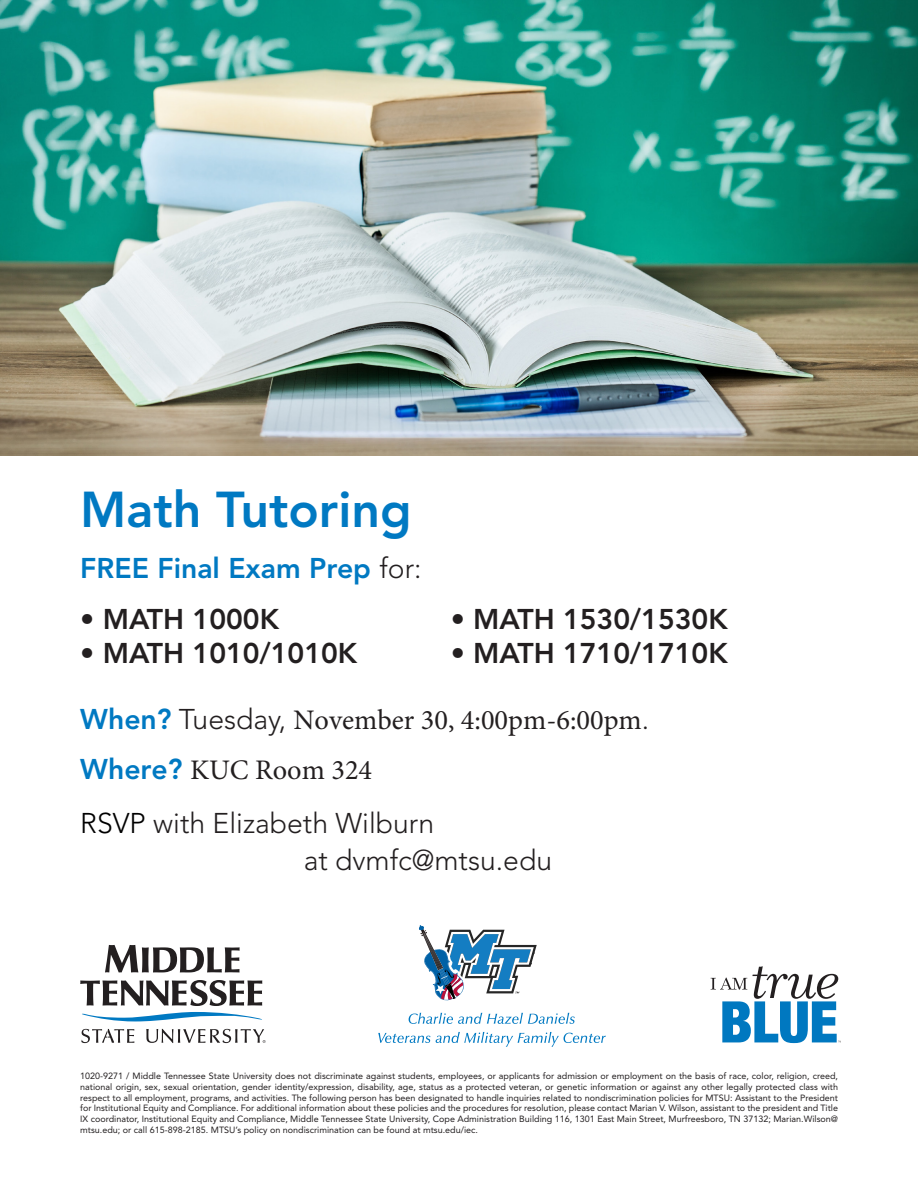
<style>
.page{position:relative;width:918px;height:1188px;background:#fff}
.page>*{position:absolute;margin:0;border:0;box-sizing:border-box;transform-origin:0 0}
.t1{font:800 49.95px "Avenir LT Std";color:#0079c2}
.t2{font:800 28.35px "Avenir LT Std";color:#231f20}
.t3{font:28.35px/50.6px "Minion Pro";color:#231f20}
.t4{font:300 28.35px "Avenir LT Std";color:#231f20}
.t5{font:800 28.35px "Avenir LT Std";color:#0079c2}
.t6{font:9px/10.8px "Avenir LT Std";color:#231f20;text-align:justify}
.s1{font-weight:300;color:#231f20}
.s2{font-family:"Avenir LT Std";font-weight:800;color:#0079c2}
.s3{font-family:"Avenir LT Std";font-weight:300}
.s4{color:#000}
</style>
<div class="page">
<svg style="left:378px;top:1033px;width:52px;height:10px"></svg>
<svg style="left:436px;top:1032px;width:170px;height:15px"></svg>
<svg style="left:409px;top:925px;width:166px;height:99px"></svg>
<svg style="left:711px;top:966px;width:130px;height:77px"></svg>
<svg style="left:105px;top:945px;width:135px;height:27px"></svg>
<svg style="left:80px;top:980px;width:182px;height:26px"></svg>
<svg style="left:82px;top:1012px;width:180px;height:9px"></svg>
<svg style="left:81px;top:1029px;width:185px;height:14px"></svg>
<img style="left:0;top:0;width:918px;height:456px">
<p class="t1" style="left:80px;top:480px;width:333px">Math Tutoring</p>
<p class="t5" style="left:80px;top:552px;width:343px">FREE Final Exam Prep <span class="s1">for:</span></p>
<p class="t2" style="left:80px;top:603px;width:200px">• MATH 1000K</p>
<p class="t2" style="left:451px;top:603px;width:279px">• MATH 1530/1530K</p>
<p class="t2" style="left:80px;top:637px;width:279px">• MATH 1010/1010K</p>
<p class="t2" style="left:451px;top:637px;width:279px">• MATH 1710/1710K</p>
<p class="t3" style="left:80px;top:695px;width:570px"><span class="s2">When?</span> <span class="s3">Tuesday,</span> November 30, 4:00pm-6:00pm<span class="s3">.<br></span><span class="s2">Where?</span> KUC Room 324</p>
<p class="t4" style="left:80px;top:807px;width:355px"><span class="s4">RSVP</span> with Elizabeth Wilburn</p>
<p class="t4" style="left:304px;top:843px;width:250px">at dvmfc@mtsu.edu</p>
<p class="t6" style="left:80px;top:1071px;width:759px">1020-9271 / Middle Tennessee State University does not discriminate against students, employees, or applicants for admission or employment on the basis of race, color, religion, creed, national origin, sex, sexual orientation, gender identity/expression, disability, age, status as a protected veteran, or genetic information or against any other legally protected class with respect to all employment, programs, and activities. The following person has been designated to handle inquiries related to nondiscrimination policies for MTSU: Assistant to the President for Institutional Equity and Compliance. For additional information about these policies and the procedures for resolution, please contact Marian V. Wilson, assistant to the president and Title IX coordinator, Institutional Equity and Compliance, Middle Tennessee State University, Cope Administration Building 116, 1301 East Main Street, Murfreesboro, TN 37132; Marian.Wilson@ mtsu.edu; or call 615-898-2185. MTSU’s policy on nondiscrimination can be found at mtsu.edu/iec.</p>
</div>
